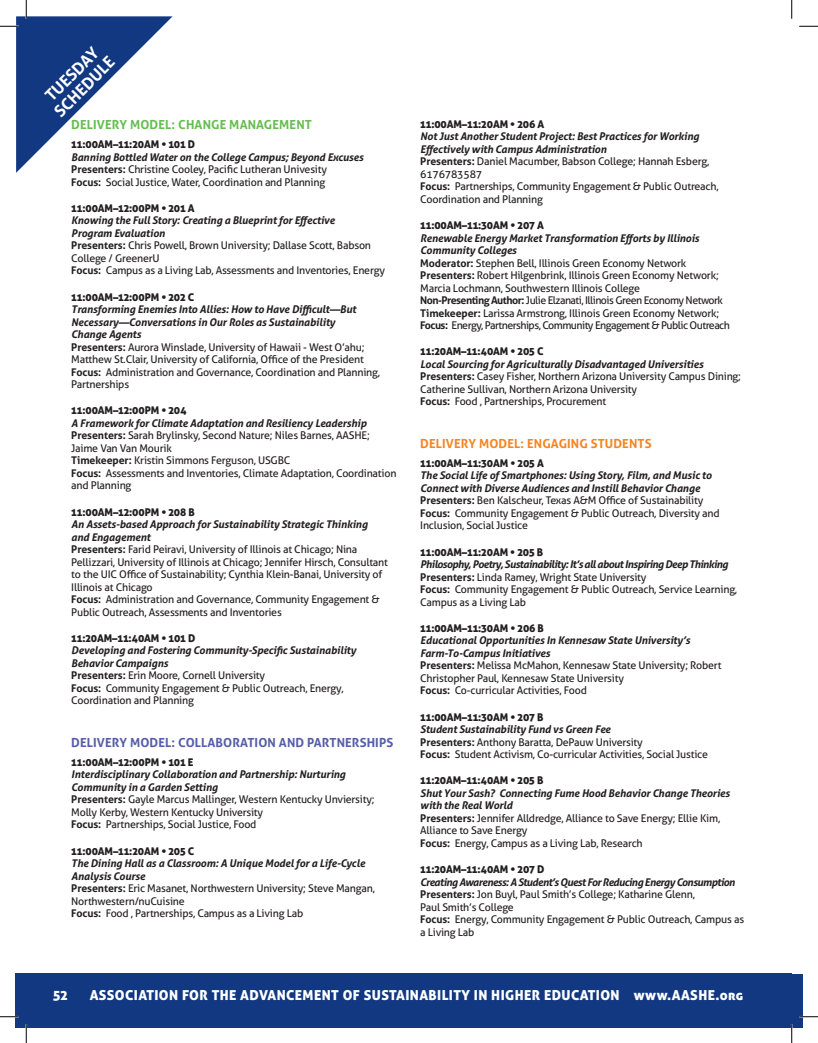
<style>
.page{position:relative;width:818px;height:1043px;background:#fff}
.page>*{position:absolute;margin:0;border:0;box-sizing:border-box;transform-origin:0 0}
.t1{font:700 16.25px "Aller";color:#fff}
.t2{font:13.75px "Aller Display";letter-spacing:.03em;color:#fff}
.t3{font:700 12.5px "Aller";letter-spacing:.01em;color:#555da9}
.t4{font:700 12.5px "Aller";letter-spacing:.01em;color:#66bd50}
.t5{font:700 12.5px "Aller";letter-spacing:.01em;color:#f58520}
.t6{font:10.62px/12.5px "Aller";letter-spacing:-.02em;color:#231f20}
.t7{font:10.62px "Aller Display";letter-spacing:-.01em;color:#231f20}
.s1{font-weight:700;font-style:italic}
.s2{font-weight:700}
</style>
<div class="page">
<div style="left:15px;top:973px;width:776px;height:55px;background:#113880"></div>
<div style="left:791px;top:974px;width:11px;height:54px;background:#113880"></div>
<svg style="left:799px;top:25px;width:19px;height:2px"></svg>
<svg style="left:0;top:1015px;width:19px;height:2px"></svg>
<svg style="left:799px;top:1015px;width:19px;height:2px"></svg>
<svg style="left:25px;top:1024px;width:2px;height:18px"></svg>
<svg style="left:791px;top:0;width:1px;height:19px"></svg>
<svg style="left:790px;top:1024px;width:2px;height:18px"></svg>
<svg style="left:0;top:0;width:172px;height:173px"></svg>
<h1 class="t1" style="left:41px;top:91px;width:11px;rotate:-45deg">tuesda</h1>
<h1 class="t1" style="left:50px;top:107px;width:20px;rotate:-45deg">Schedule</h1>
<p class="t4" style="left:71px;top:117px;width:194px">DELIVERY MODEL: Change Manageme</p>
<p class="t4" style="left:296px;top:117px;width:15px">nt</p>
<p class="t7" style="left:71px;top:137px;width:124px">11:00AM–11:20AM • 101 D</p>
<p class="t6" style="left:71px;top:150px;width:294px"><span class="s1">Banning Bottled Water on the College Campus; Beyond Excuses<br></span><span class="s2">Presenters:</span> Christine Cooley, Pacific Lutheran Univesity<br><span class="s2">Focus:</span> Social Justice, Water, Coordination and Planning</p>
<p class="t7" style="left:71px;top:201px;width:125px">11:00AM–12:00PM • 201 A</p>
<p class="t6" style="left:71px;top:214px;width:315px"><span class="s1">Knowing the Full Story: Creating a Blueprint for Effective<br>Program Evaluation<br></span><span class="s2">Presenters:</span> Chris Powell, Brown U niversity; Dallase Scott, Babson College / GreenerU<br><span class="s2">Focus:</span> Campus as a Living Lab, Assessments and I nventories, Energy</p>
<p class="t7" style="left:71px;top:290px;width:124px">11:00AM–12:00PM • 202 C</p>
<p class="t6" style="left:71px;top:303px;width:310px"><span class="s1">Transforming Enemies Into Allies: How to Have Difficult—But Necessary—Conversations in Our Roles as Sustainability<br>Change Agents<br></span><span class="s2">Presenters:</span> Aurora Winslade, University of Hawaii - West O’ahu; Matthew St.Clair, University of California, Office of the President <span class="s2">Focus:</span> Administration and Governance, Coordination and Planning, Partnerships</p>
<p class="t7" style="left:71px;top:404px;width:117px">11:00AM–12:00PM • 204</p>
<p class="t6" style="left:71px;top:417px;width:326px"><span class="s1">A Framework for Climate Adaptation and Resiliency Leadership </span><span class="s2">Presenters:</span> Sarah Brylinsky, Second N ature; N iles Barnes, AASHE; Jaime Van Van Mourik<br><span class="s2">Timekeeper:</span> Kristin Simmons Ferguson, USGBC<br><span class="s2">Focus:</span> Assessments and I nventories, Climate Adaptation, Coordination and Planning</p>
<p class="t7" style="left:71px;top:505px;width:124px">11:00AM–12:00PM • 208 B</p>
<p class="t6" style="left:71px;top:518px;width:318px"><span class="s1">An Assets-based Approach for Sustainability Strategic Thinking and Engagement<br></span><span class="s2">Presenters:</span> Farid Peiravi, U niversity of I llinois at Chicago; N ina Pellizzari, U niversity of I llinois at Chicago; Jennifer Hirsch, Consultant to the UI C Office of Sustainability; Cynthia Klein-Banai, University of<br>I llinois at Chicago<br><span class="s2">Focus:</span> Administration and Governance, Community Engagement &amp; Public Outreach, Assessments and I nventories</p>
<p class="t7" style="left:71px;top:631px;width:124px">11:20AM–11:40AM • 101 D</p>
<p class="t6" style="left:71px;top:644px;width:286px"><span class="s1">Developing and Fostering Community-Specific Sustainability Behavior Campaigns<br></span><span class="s2">Presenters:</span> Erin Moore, Cornell U niversity<br><span class="s2">Focus:</span> Community Engagement &amp; Public Outreach, Energy, Coordination and Planning</p>
<p class="t3" style="left:71px;top:735px;width:123px">DELIVERY MODEL: Collabo</p>
<p class="t3" style="left:232px;top:735px;width:16px">ratio</p>
<p class="t3" style="left:267px;top:735px;width:100px">n and Partnerships</p>
<p class="t7" style="left:71px;top:755px;width:123px">11:00AM–12:00PM • 101 E</p>
<p class="t6" style="left:71px;top:768px;width:305px"><span class="s1">Interdisciplinary Collaboration and Partnership: Nurturing Community in a Garden Setting<br></span><span class="s2">Presenters:</span> Gayle Marcus Mallinger, Western Kentucky U nviersity; Molly Kerby, Western Kentucky U niversity<br><span class="s2">Focus:</span> Partnerships, Social Justice, Food</p>
<p class="t7" style="left:71px;top:844px;width:124px">11:00AM–11:20AM • 205 C</p>
<p class="t6" style="left:71px;top:857px;width:305px"><span class="s1">The Dining Hall as a Classroom: A Unique Model for a Life-Cycle Analysis Course<br></span><span class="s2">Presenters:</span> Eric Masanet, N orthwestern U niversity; Steve Mangan, N orthwestern/nuCuisine<br><span class="s2">Focus:</span> Food , Partnerships, Campus as a Living Lab</p>
<p class="t7" style="left:420px;top:117px;width:126px">11:00AM–11:20AM • 206 A</p>
<p class="t6" style="left:420px;top:130px;width:300px"><span class="s1">Not Just Another Student Project: Best Practices for Working Effectively with Campus Administration<br></span><span class="s2">Presenters:</span> Daniel Macumber, Babson College; Hannah Esberg, 6176783587<br><span class="s2">Focus:</span> Partnerships, Community Engagement &amp; Public Outreach, Coordination and Planning</p>
<p class="t7" style="left:420px;top:218px;width:125px">11:00AM–11:30AM • 207 A</p>
<p class="t6" style="left:420px;top:231px;width:311px"><span class="s1">Renewable Energy Market Transformation Efforts by Illinois Community Colleges<br></span><span class="s2">Moderator:</span> Stephen Bell, I llinois Green Economy N etwork <span class="s2">Presenters:</span> Robert Hilgenbrink, I llinois Green Economy N etwork; Marcia Lochmann, Southwestern I llinois College<br><span class="s2">Non-Presenting Author:</span> Julie Elzanati, I llinois Green Economy N etwork <span class="s2">Timekeeper:</span> Larissa Armstrong, I llinois Green Economy N etwork; <span class="s2">Focus:</span> Energy, Partnerships, Community Engagement &amp; Public Outreach</p>
<p class="t7" style="left:420px;top:345px;width:124px">11:20AM–11:40AM • 205 C</p>
<p class="t6" style="left:420px;top:358px;width:322px"><span class="s1">Local Sourcing for Agriculturally Disadvantaged Universities </span><span class="s2">Presenters:</span> Casey Fisher, Northern Arizona U niversity Campus Dining; Catherine Sullivan, N orthern Arizona U niversity<br><span class="s2">Focus:</span> Food , Partnerships, Procurement</p>
<p class="t5" style="left:420px;top:436px;width:130px">DELIVERY MODEL: Engagi</p>
<p class="t5" style="left:571px;top:436px;width:36px">ng Stude</p>
<p class="t5" style="left:629px;top:436px;width:17px">nts</p>
<p class="t7" style="left:420px;top:456px;width:125px">11:00AM–11:30AM • 205 A</p>
<p class="t6" style="left:420px;top:469px;width:301px"><span class="s1">The Social Life of Smartphones: Using Story, Film, and Music to Connect with Diverse Audiences and Instill Behavior Change </span><span class="s2">Presenters:</span> Ben Kalscheur, Texas A&amp;M Office of Sustainability <span class="s2">Focus:</span> Community Engagement &amp; Public Outreach, Diversity and I nclusion, Social Justice</p>
<p class="t7" style="left:420px;top:545px;width:123px">11:00AM–11:20AM • 205 B</p>
<p class="t6" style="left:420px;top:558px;width:318px"><span class="s1">Philosophy, Poetry, Sustainability: It’s all about Inspiring Deep Thinking </span><span class="s2">Presenters:</span> Linda Ramey, Wright State U niversity<br><span class="s2">Focus:</span> Community Engagement &amp; Public Outreach, Service Learning, Campus as a Living Lab</p>
<p class="t7" style="left:420px;top:621px;width:124px">11:00AM–11:30AM • 206 B</p>
<p class="t6" style="left:420px;top:634px;width:303px"><span class="s1">Educational Opportunities In Kennesaw State University’s Farm-To-Campus Initiatives<br></span><span class="s2">Presenters:</span> Melissa McMahon, Kennesaw State U niversity; Robert Christopher Paul, Kennesaw State U niversity<br><span class="s2">Focus:</span> Co-curricular Activities, Food</p>
<p class="t7" style="left:420px;top:710px;width:124px">11:00AM–11:30AM • 207 B</p>
<p class="t6" style="left:420px;top:723px;width:289px"><span class="s1">Student Sustainability Fund vs Green Fee<br></span><span class="s2">Presenters:</span> Anthony Baratta, DePauw U niversity<br><span class="s2">Focus:</span> Student Activism, Co-curricular Activities, Social Justice</p>
<p class="t7" style="left:420px;top:773px;width:124px">11:20AM–11:40AM • 205 B</p>
<p class="t6" style="left:420px;top:786px;width:311px"><span class="s1">Shut Your Sash? Connecting Fume Hood Behavior Change Theories with the Real World<br></span><span class="s2">Presenters:</span> Jennifer Alldredge, Alliance to Save Energy; Ellie Kim, Alliance to Save Energy<br><span class="s2">Focus:</span> Energy, Campus as a Living Lab, Research</p>
<p class="t7" style="left:420px;top:862px;width:125px">11:20AM–11:40AM • 207 D</p>
<p class="t6" style="left:420px;top:875px;width:325px"><span class="s1">Creating Awareness: A Student’s Quest For Reducing Energy Consumption </span><span class="s2">Presenters:</span> Jon Buyl, Paul Smith’s College; Katharine Glenn,<br>Paul Smith’s College<br><span class="s2">Focus:</span> Energy, Community Engagement &amp; Public Outreach, Campus as a Living Lab</p>
<p class="t2" style="left:53px;top:986px;width:16px">52</p>
<p class="t2" style="left:90px;top:986px;width:610px">ASSOCIATION FOR THE ADVANCEMENT OF SUSTAINABILITY IN HIGHER EDUCATION WWW.AASHE</p>
<p class="t2" style="left:715px;top:986px;width:29px">.ORG</p>
</div>
